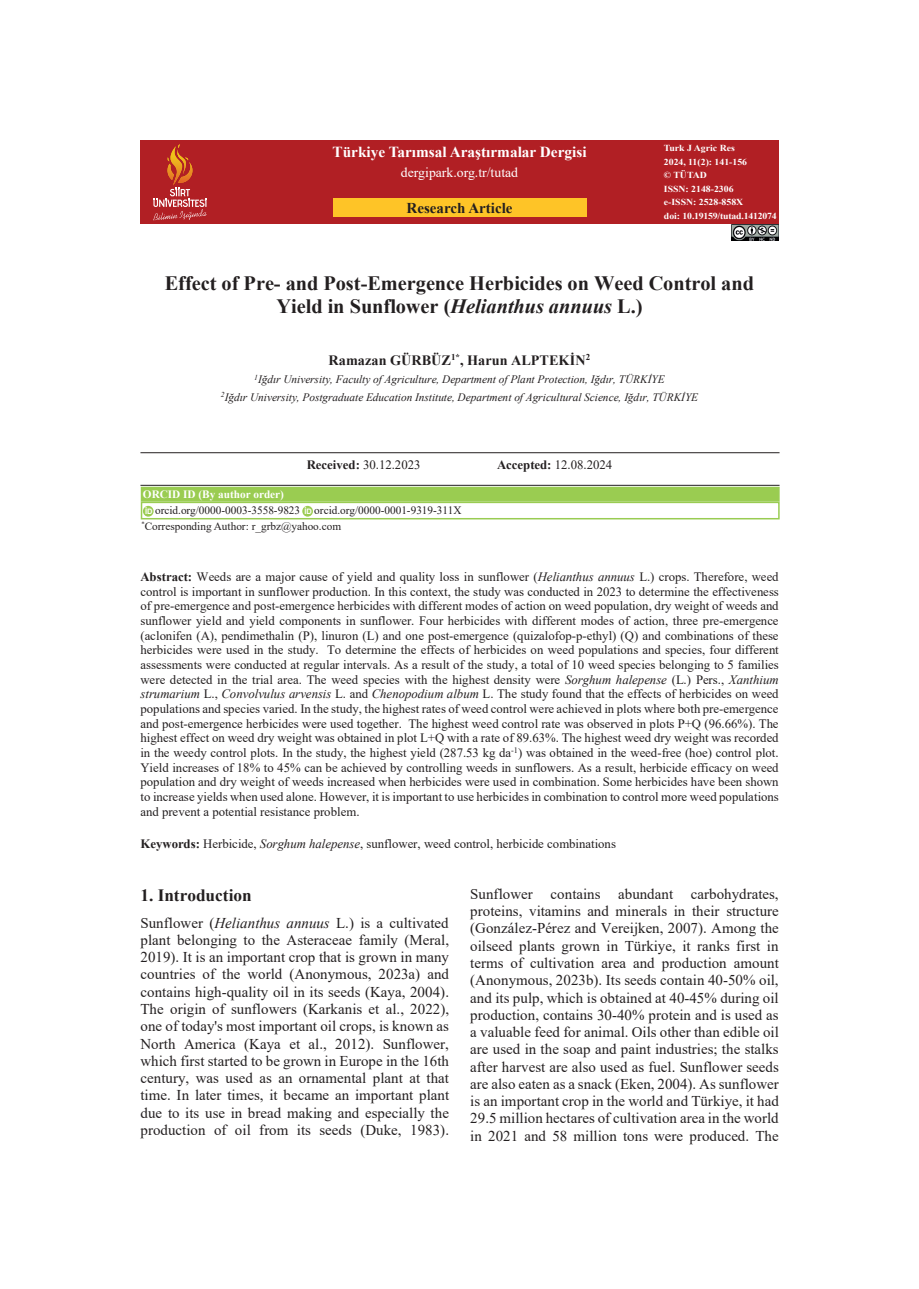
<style>
.page{position:relative;width:919px;height:1289px;background:#fff}
.page>*{position:absolute;margin:0;border:0;box-sizing:border-box;transform-origin:0 0}
.t1{font:700 20.4px/23.2px "Times New Roman";color:#231f20;text-align:center}
.t2{font:700 17.25px "Times New Roman";color:#231f20}
.t3{font:700 15.3px "Times New Roman";color:#fff}
.t4{font:15px/17.2px "Times New Roman";color:#231f20;text-align:justify}
.t5{font:700 15px "Times New Roman";color:#231f20}
.t6{font:700 14.25px "Times New Roman";color:#231f20}
.t7{font:13.8px "Times New Roman";color:#fff}
.t8{font:12.75px/14.7px "Times New Roman";letter-spacing:.005em;color:#231f20;text-align:justify}
.t9{font:italic 11.4px/17.4px "Times New Roman";letter-spacing:-.01em;color:#231f20;text-align:center}
.t10{font:11.4px/16.8px "Times New Roman";letter-spacing:-.01em;color:#231f20}
.t11{font:700 11.4px "Times New Roman";letter-spacing:-.01em;color:#fff}
.t12{font:11.25px "Times New Roman";color:#231f20}
.t13{font:700 11.25px "Times New Roman";color:#fff}
.t14{font:700 9.15px/13.5px "Times New Roman";color:#fff;scale:1.06 1}
.t15{font:700 7.5px "Arial";color:#fff}
.s1{font-style:italic}
.s2{font-weight:700}
.s3{font-family:"Arial";font-weight:700;font-size:7.5px;color:#fff}
</style>
<div class="page">
<div style="left:140px;top:140px;width:638px;height:84px;background:#b11f24"></div>
<div style="left:333px;top:198px;width:253px;height:19px;background:#fec427"></div>
<img style="left:731px;top:224px;width:47px;height:17px">
<svg style="left:153px;top:144px;width:54px;height:76px"></svg>
<hr style="left:140px;top:452px;width:639px;height:1px;background:#231f20">
<hr style="left:140px;top:485px;width:639px;height:1px;background:#231f20">
<div style="left:141px;top:487px;width:638px;height:14px;background:#9acc51"></div>
<div style="left:141px;top:501px;width:638px;height:18px;background:#fff;border:2px solid #99cc52"></div>
<div style="left:143px;top:506px;width:11px;height:10px;background:#9ccc52;border-radius:50%"></div>
<div style="left:302px;top:506px;width:11px;height:10px;background:#9ccc52;border-radius:50%"></div>
<p class="t3" style="left:332px;top:141px;width:255px">Türkiye Tarımsal Araştırmalar Dergisi</p>
<p class="t7" style="left:401px;top:162px;width:119px">dergipark.org.tr/tutad</p>
<p class="t5" style="left:406px;top:197px;width:107px">Research Article</p>
<p class="t14" style="left:664px;top:141px;width:108px">Turk J Agric Res<br>2024, 11(2): 141-156<br>© TÜTAD<br>ISSN: 2148-2306<br>e-ISSN: 2528-858X<br>doi: 10.19159/tutad.1412074</p>
<h1 class="t1" style="left:165px;top:271px;width:590px">Effect of Pre- and Post-Emergence Herbicides on Weed Control and<br>Yield in Sunflower (<span class="s1">Helianthus annuus</span> L.)</h1>
<p class="t6" style="left:328px;top:350px;width:263px">Ramazan GÜRBÜZ<sup>1*</sup>, Harun ALPTEKİN<sup>2</sup></p>
<p class="t9" style="left:221px;top:370px;width:478px"><sup>1</sup>Iğdır University, Faculty of Agriculture, Department of Plant Protection, Iğdır, TÜRKİYE<br><sup>2</sup>Iğdır University, Postgraduate Education Institute, Department of Agricultural Science, Iğdır, TÜRKİYE</p>
<p class="t8" style="left:306px;top:456px;width:115px"><span class="s2">Received:</span> 30.12.2023</p>
<p class="t8" style="left:497px;top:456px;width:117px"><span class="s2">Accepted:</span> 12.08.2024</p>
<p class="t13" style="left:143px;top:486px;width:143px">ORCID ID (By author order)</p>
<p class="t12" style="left:141px;top:518px;width:201px"><sup>*</sup>Corresponding Author: r_grbz@yahoo.com</p>
<p class="t11" style="left:144px;top:489px;width:143px">ORCID ID (By author order)</p>
<p class="t10" style="left:140px;top:503px;width:304px">orcid.org/0000-0003-3558-9823; orcid.org/0000-0001-9319-311X <sup>*</sup>Corresponding Author: r_grbz@yahoo.com</p>
<p class="t8" style="left:140px;top:569px;width:640px"><span class="s2">Abstract:</span> Weeds are a major cause of yield and quality loss in sunflower (<span class="s1">Helianthus annuus</span> L.) crops. Therefore, weed control is important in sunflower production. In this context, the study was conducted in 2023 to determine the effectiveness of pre-emergence and post-emergence herbicides with different modes of action on weed population, dry weight of weeds and sunflower yield and yield components in sunflower. Four herbicides with different modes of action, three pre-emergence (aclonifen (A), pendimethalin (P), linuron (L) and one post-emergence (quizalofop-p-ethyl) (Q) and combinations of these herbicides were used in the study. To determine the effects of herbicides on weed populations and species, four different assessments were conducted at regular intervals. As a result of the study, a total of 10 weed species belonging to 5 families were detected in the trial area. The weed species with the highest density were <span class="s1">Sorghum halepense</span> (L.) Pers., <span class="s1">Xanthium strumarium</span> L., <span class="s1">Convolvulus arvensis</span> L. and <span class="s1">Chenopodium album</span> L. The study found that the effects of herbicides on weed populations and species varied. In the study, the highest rates of weed control were achieved in plots where both pre-emergence and post-emergence herbicides were used together. The highest weed control rate was observed in plots P+Q (96.66%). The highest effect on weed dry weight was obtained in plot L+Q with a rate of 89.63%. The highest weed dry weight was recorded in the weedy control plots. In the study, the highest yield (287.53 kg da<sup>-1</sup>) was obtained in the weed-free (hoe) control plot.<br>Yield increases of 18% to 45% can be achieved by controlling weeds in sunflowers. As a result, herbicide efficacy on weed population and dry weight of weeds increased when herbicides were used in combination. Some herbicides have been shown to increase yields when used alone. However, it is important to use herbicides in combination to control more weed populations and prevent a potential resistance problem.</p>
<p class="t8" style="left:140px;top:835px;width:477px"><span class="s2">Keywords:</span> Herbicide, <span class="s1">Sorghum halepense</span>, sunflower, weed control, herbicide combinations</p>
<h2 class="t2" style="left:140px;top:882px;width:113px">1. Introduction</h2>
<p class="t4" style="left:140px;top:913px;width:310px">Sunflower (<span class="s1">Helianthus annuus</span> L.) is a cultivated plant belonging to the Asteraceae family (Meral, 2019). It is an important crop that is grown in many countries of the world (Anonymous, 2023a) and contains high-quality oil in its seeds (Kaya, 2004).<br>The origin of sunflowers (Karkanis et al., 2022), one of today's most important oil crops, is known as North America (Kaya et al., 2012). Sunflower, which first started to be grown in Europe in the 16th century, was used as an ornamental plant at that time. In later times, it became an important plant due to its use in bread making and especially the production of oil from its seeds (Duke, 1983).</p>
<p class="t12" style="left:145px;top:502px;width:156px"><span class="s3">İD</span> orcid.org/0000-0003-3558-9823</p>
<p class="t12" style="left:314px;top:502px;width:149px">orcid.org/0000-0001-9319-311X</p>
<p class="t15" style="left:304px;top:506px;width:9px">İD</p>
<p class="t4" style="left:470px;top:884px;width:310px">Sunflower contains abundant carbohydrates, proteins, vitamins and minerals in their structure (González‐Pérez and Vereijken, 2007). Among the oilseed plants grown in Türkiye, it ranks first in terms of cultivation area and production amount (Anonymous, 2023b). Its seeds contain 40-50% oil, and its pulp, which is obtained at 40-45% during oil production, contains 30-40% protein and is used as a valuable feed for animal. Oils other than edible oil are used in the soap and paint industries; the stalks after harvest are also used as fuel. Sunflower seeds are also eaten as a snack (Eken, 2004). As sunflower is an important crop in the world and Türkiye, it had 29.5 million hectares of cultivation area in the world in 2021 and 58 million tons were produced. The</p>
</div>
